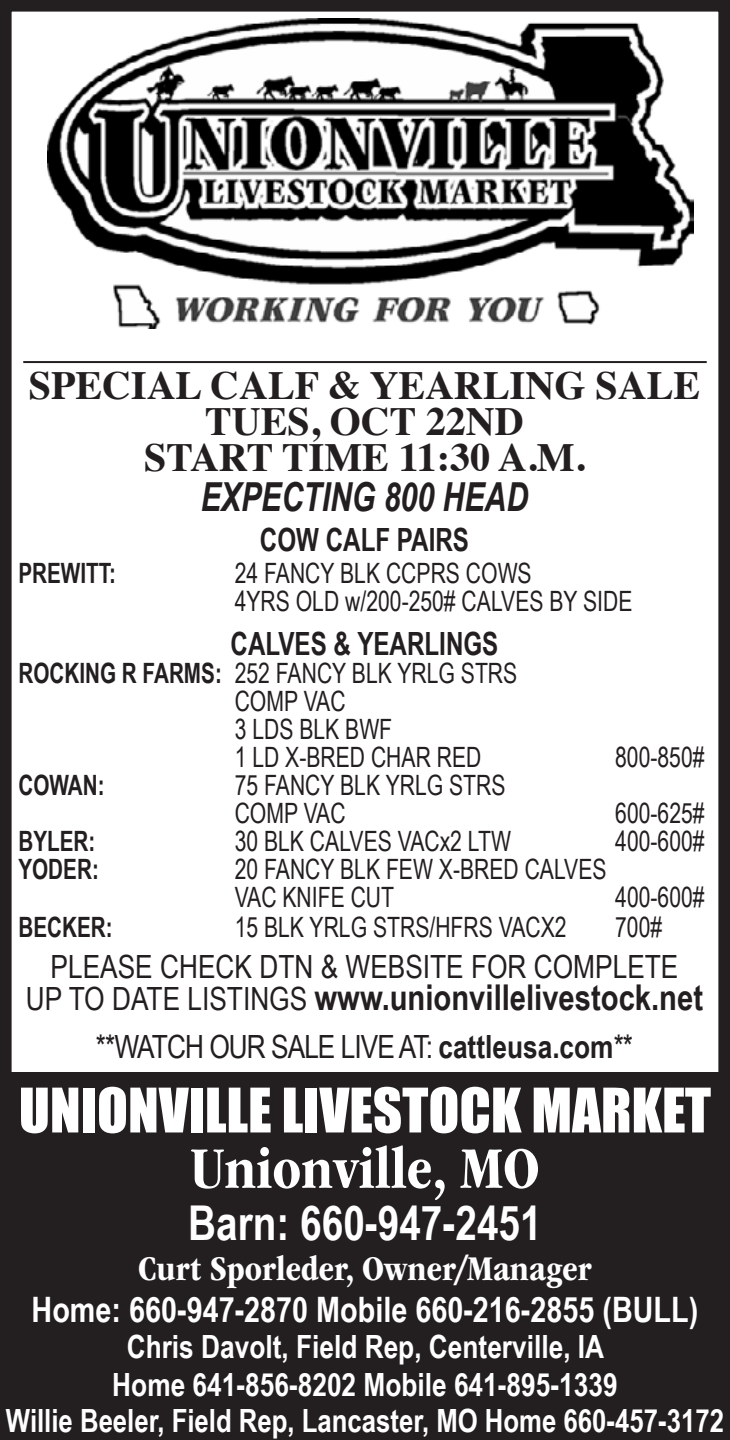
<style>
.page{position:relative;width:730px;height:1440px;background:#fff}
.page>*{position:absolute;margin:0;border:0;box-sizing:border-box;transform-origin:0 0}
.t1{font:700 condensed 60.8px "ITC Garamond Std";color:#fff}
.t2{font:56.8px "Impact";color:#fff}
.t3{font:700 48px "Arial Narrow";color:#fff}
.t4{font:700 40px/36px "Times";color:#231f20;text-align:center}
.t5{font:italic 700 40px "Arial Narrow";color:#231f20;scale:.92 1}
.t6{font:700 condensed 36px "ITC Garamond Std";color:#fff}
.t7{font:700 35.6px "Arial Narrow";color:#231f20}
.t8{font:700 35.2px "Arial Narrow";color:#fff}
.t9{font:700 32px/37.2px "Arial Narrow";color:#fff;text-align:center}
.t10{font:32px "Arial Narrow";letter-spacing:-.03em;color:#231f20}
.t11{font:32px "Arial Narrow";color:#231f20}
.t12{font:700 32px "Arial Narrow";color:#231f20;scale:.92 1}
.t13{font:28px/28px "Arial Narrow";color:#231f20;scale:.92 1}
.t14{font:700 28px "Arial Narrow";color:#231f20;scale:.9 1}
.s1{font-weight:700}
.s2{font-weight:400;font-size:32px}
</style>
<div class="page">
<div style="left:0;top:0;width:729px;height:1440px;border:12px solid #231f20"></div>
<img style="left:47px;top:18px;width:646px;height:311px">
<hr style="left:23px;top:361px;width:683px;height:2px;background:#231f20">
<div style="left:0;top:1072px;width:729px;height:368px;background:#231f20"></div>
<h3 class="t4" style="left:29px;top:363px;width:672px">SPECIAL CALF &amp; YEARLING SALE<br>TUES, OCT 22ND<br>START TIME 11:30 A.M.</h3>
<h3 class="t5" style="left:201px;top:467px;width:357px">EXPECTING 800 HEAD</h3>
<p class="t12" style="left:260px;top:515px;width:228px">COW CALF PAIRS</p>
<p class="t14" style="left:18px;top:552px;width:110px">PREWITT:</p>
<p class="t13" style="left:234px;top:558px;width:433px">24 FANCY BLK CCPRS COWS<br>4YRS OLD w/200-250# CALVES BY SIDE</p>
<p class="t12" style="left:230px;top:619px;width:292px">CALVES &amp; YEARLINGS</p>
<p class="t13" style="left:234px;top:658px;width:308px;text-indent:-216px"><span class="s1">ROCKING R FARMS:</span> 252 FANCY BLK YRLG STRS<br>COMP VAC<br>3 LDS BLK BWF<br>1 LD X-BRED CHAR RED</p>
<p class="t13" style="left:614px;top:742px;width:99px">800-850#</p>
<p class="t14" style="left:18px;top:764px;width:97px">COWAN:</p>
<p class="t13" style="left:234px;top:770px;width:295px">75 FANCY BLK YRLG STRS<br>COMP VAC</p>
<p class="t13" style="left:614px;top:798px;width:99px">600-625#</p>
<p class="t14" style="left:18px;top:820px;width:87px">BYLER:</p>
<p class="t13" style="left:234px;top:826px;width:301px">30 BLK CALVES VACx2 LTW</p>
<p class="t13" style="left:614px;top:826px;width:99px">400-600#</p>
<p class="t14" style="left:18px;top:848px;width:91px">YODER:</p>
<p class="t13" style="left:234px;top:854px;width:405px">20 FANCY BLK FEW X-BRED CALVES<br>VAC KNIFE CUT</p>
<p class="t13" style="left:614px;top:882px;width:99px">400-600#</p>
<p class="t14" style="left:18px;top:905px;width:106px">BECKER:</p>
<p class="t13" style="left:234px;top:912px;width:362px">15 BLK YRLG STRS/HFRS VACX2</p>
<p class="t13" style="left:614px;top:912px;width:53px">700#</p>
<p class="t11" style="left:51px;top:943px;width:629px">PLEASE CHECK DTN &amp; WEBSITE FOR COMPLETE</p>
<p class="t7" style="left:26px;top:971px;width:678px"><span class="s2">UP TO DATE LISTINGS</span> www.unionvillelivestock.net</p>
<p class="t10" style="left:96px;top:1023px;width:538px">**WATCH OUR SALE LIVE AT: <span class="s1">cattleusa.com</span>**</p>
<h2 class="t2" style="left:19px;top:1066px;width:693px">UNIONVILLE LIVESTOCK MARKET</h2>
<h1 class="t1" style="left:190px;top:1134px;width:350px">Unionville, MO</h1>
<h3 class="t3" style="left:188px;top:1186px;width:354px">Barn: 660-947-2451</h3>
<p class="t6" style="left:138px;top:1248px;width:455px">Curt Sporleder, Owner/Manager</p>
<p class="t8" style="left:32px;top:1283px;width:667px">Home: 660-947-2870 Mobile 660-216-2855 (BULL)</p>
<p class="t9" style="left:6px;top:1326px;width:719px">Chris Davolt, Field Rep, Centerville, IA<br>Home 641-856-8202 Mobile 641-895-1339<br>Willie Beeler, Field Rep, Lancaster, MO Home 660-457-3172</p>
</div>
